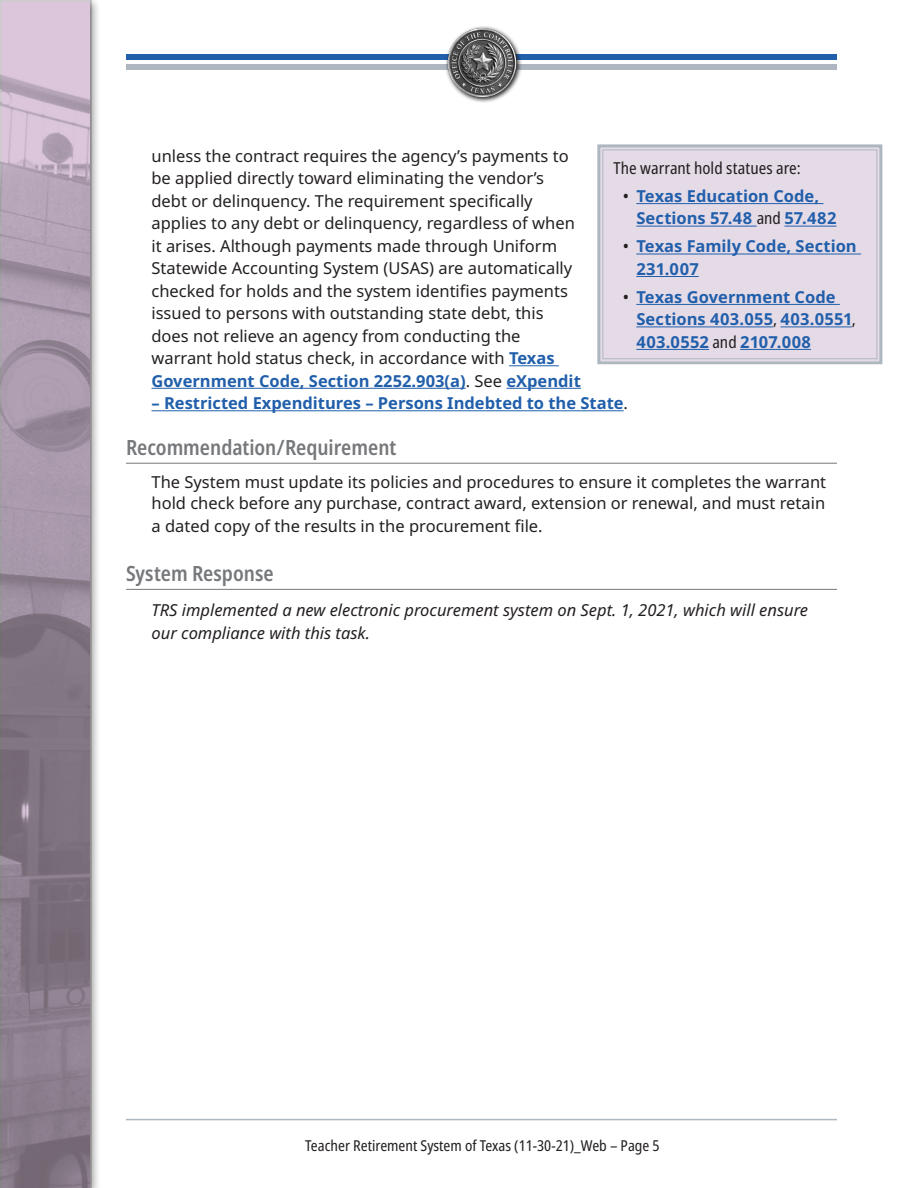
<style>
.page{position:relative;width:918px;height:1188px;background:#fff}
.page>*{position:absolute;margin:0;border:0;box-sizing:border-box;transform-origin:0 0}
.t1{font:600 condensed 21px "Noto Sans";color:#76787b}
.t2{font:16.5px/22.5px "Noto Sans";color:#231f20}
.t3{font:700 16.5px/22.5px "Noto Sans";color:#215fab}
.t4{font:italic 16.5px/22.5px "Noto Sans";color:#231f20}
.t5{font:condensed 16.5px "Noto Sans";color:#231f20}
.t6{font:condensed 15px "Noto Sans";color:#231f20}
.s1{font-weight:700;color:#215fab}
.s2{font-weight:400;color:#231f20}
.s3{font-weight:400;font-stretch:condensed;color:#231f20}
</style>
<div class="page">
<hr style="left:126px;top:1119px;width:711px;height:1px;background:#aeb7c0">
<div style="left:126px;top:54px;width:711px;height:5px;background:#215fab"></div>
<div style="left:126px;top:64px;width:711px;height:6px;background:#aeb7c0"></div>
<div style="left:0;top:0;width:101px;height:1188px;background:#231f20;opacity:.75"></div>
<svg style="left:475px;top:26px;width:48px;height:77px"></svg>
<img style="left:445px;top:27px;width:73px;height:74px">
<svg style="left:0;top:0;width:92px;height:1188px;background:#9b8d9d"></svg>
<hr style="left:509px;top:365px;width:50px;height:1px;background:#215fab">
<hr style="left:152px;top:388px;width:314px;height:1px;background:#215fab">
<hr style="left:506px;top:388px;width:75px;height:1px;background:#215fab">
<hr style="left:152px;top:410px;width:472px;height:1px;background:#215fab">
<hr style="left:126px;top:463px;width:711px;height:1px;background:#76787b">
<hr style="left:126px;top:589px;width:711px;height:1px;background:#76787b">
<svg style="left:597px;top:144px;width:286px;height:221px;background:#ded6e3"></svg>
<div style="left:602px;top:149px;width:275px;height:210px;border:1px solid #aeb7c0"></div>
<p class="t2" style="left:152px;top:145px;width:431px">unless the contract requires the agency’s payments to be applied directly toward eliminating the vendor’s debt or delinquency. The requirement specifically applies to any debt or delinquency, regardless of when it arises. Although payments made through Uniform Statewide Accounting System (USAS) are automatically checked for holds and the system identifies payments issued to persons with outstanding state debt, this does not relieve an agency from conducting the warrant hold status check, in accordance with <span class="s1">Texas Government Code, Section 2252.903(a)</span>. See <span class="s1">eXpendit</span></p>
<p class="t3" style="left:152px;top:392px;width:478px">– Restricted Expenditures – Persons Indebted to the State<span class="s2">.</span></p>
<p class="t5" style="left:614px;top:157px;width:189px">The warrant hold statues are:</p>
<p class="t3" style="left:636px;top:185px;width:202px;text-indent:-13px"><span class="s3">•</span> Texas Education Code,<br>Sections 57.48 <span class="s3">and</span> 57.482</p>
<p class="t3" style="left:636px;top:235px;width:222px;text-indent:-13px"><span class="s3">•</span> Texas Family Code, Section<br>231.007</p>
<p class="t3" style="left:636px;top:286px;width:221px;text-indent:-13px"><span class="s3">•</span> Texas Government Code<br>Sections 403.055<span class="s3">,</span> 403.0551<span class="s3">,<br></span>403.0552 <span class="s3">and</span> 2107.008</p>
<p class="t1" style="left:126px;top:433px;width:272px">Recommendation/Requirement</p>
<p class="t2" style="left:152px;top:472px;width:676px;line-height:21px">The System must update its policies and procedures to ensure it completes the warrant hold check before any purchase, contract award, extension or renewal, and must retain</p>
<p class="t2" style="left:152px;top:515px;width:393px">a dated copy of the results in the procurement file.</p>
<p class="t1" style="left:126px;top:559px;width:149px">System Response</p>
<p class="t4" style="left:152px;top:599px;width:658px">TRS implemented a new electronic procurement system on Sept. 1, 2021, which will ensure our compliance with this task.</p>
<p class="t6" style="left:305px;top:1135px;width:356px">Teacher Retirement System of Texas (11-30-21)_Web – Page 5</p>
</div>
